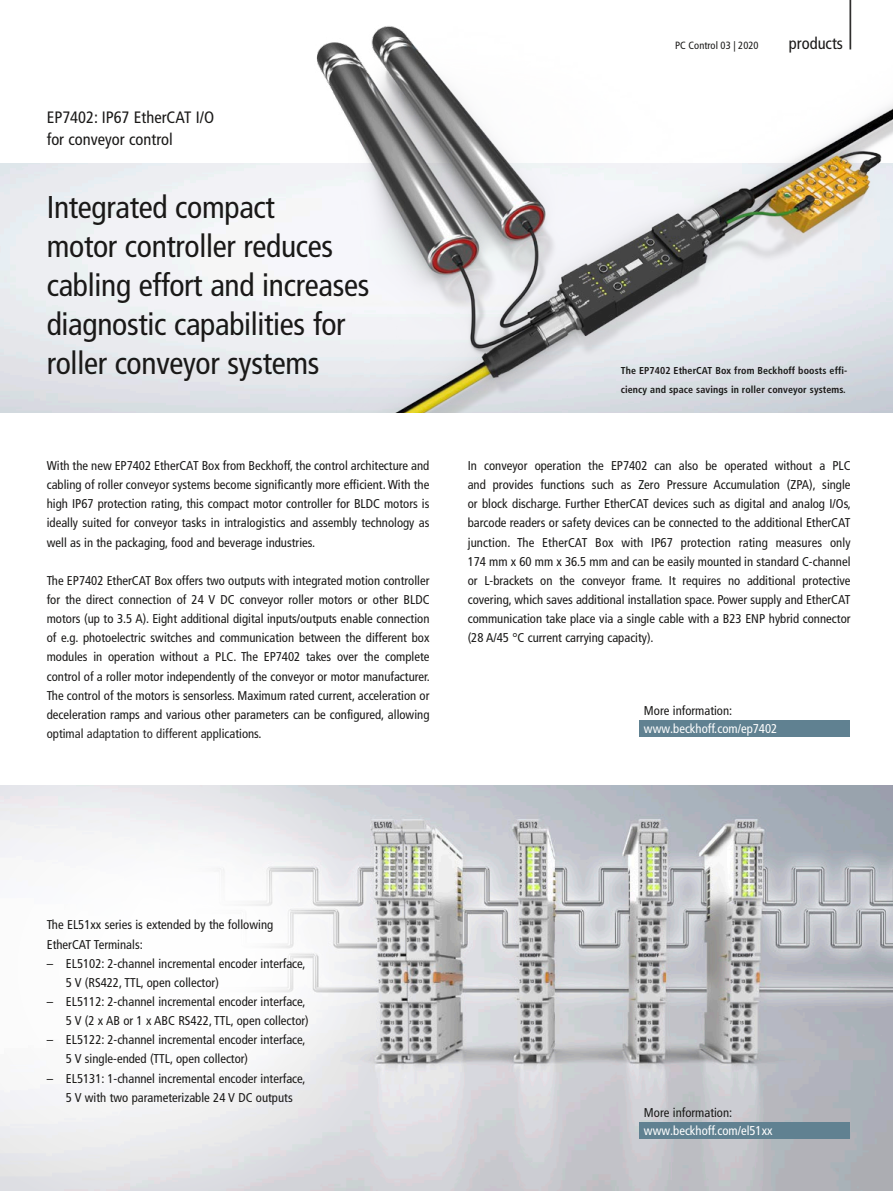
<style>
.page{position:relative;width:893px;height:1191px;background:#fff}
.page>*{position:absolute;margin:0;border:0;box-sizing:border-box;transform-origin:0 0}
.t1{font:300 condensed 61.8px "Frutiger LT Pro";color:#1a1918;scale:.49 1}
.t2{font:condensed 31.5px/39px "Frutiger LT Pro";letter-spacing:-.01em;color:#1a1918}
.t3{font:condensed 16.5px/21.3px "Frutiger LT Pro";color:#1a1918}
.t4{font:condensed 12.75px/19.2px "Frutiger LT Pro";color:#1a1918;text-align:justify}
.t5{font:condensed 12.75px "Frutiger LT Pro";color:#fff}
.t6{font:condensed 10.5px "Frutiger LT Pro";color:#1a1918}
.t7{font:700 condensed 10.05px/19.2px "Frutiger LT Pro";letter-spacing:.01em;color:#1a1918}
</style>
<div class="page">
<img style="left:474px;top:786px;width:419px;height:405px">
<div style="left:640px;top:720px;width:210px;height:16px;background:#608191"></div>
<div style="left:640px;top:1122px;width:210px;height:16px;background:#608191"></div>
<img style="left:297px;top:26px;width:596px;height:386px">
<svg style="left:0;top:785px;width:474px;height:406px;background:#ceced1"></svg>
<svg style="left:27px;top:761px;width:394px;height:394px;background:#c4c4c3"></svg>
<svg style="left:0;top:772px;width:368px;height:394px"></svg>
<p class="t3" style="left:47px;top:107px;width:169px">EP7402: IP67 EtherCAT I/O for conveyor control</p>
<h2 class="t2" style="left:47px;top:188px;width:324px">Integrated compact<br>motor controller reduces cabling effort and increases diagnostic capabilities for roller conveyor systems</h2>
<p class="t4" style="left:47px;top:456px;width:384px">With the new EP7402 EtherCAT Box from Beckhoff, the control architecture and cabling of roller conveyor systems become significantly more efficient. With the high IP67 protection rating, this compact motor controller for BLDC motors is ideally suited for conveyor tasks in intralogistics and assembly technology as well as in the packaging, food and beverage industries.</p>
<p class="t4" style="left:47px;top:571px;width:385px">The EP7402 EtherCAT Box offers two outputs with integrated motion controller for the direct connection of 24 V DC conveyor roller motors or other BLDC motors (up to 3.5 A). Eight additional digital inputs/outputs enable connection of e.g. photoelectric switches and communication between the different box modules in operation without a PLC. The EP7402 takes over the complete control of a roller motor independently of the conveyor or motor manufacturer.<br>The control of the motors is sensorless. Maximum rated current, acceleration or deceleration ramps and various other parameters can be configured, allowing optimal adaptation to different applications.</p>
<h1 class="t1" style="left:847px;top:-23px;width:15px">|</h1>
<p class="t6" style="left:675px;top:39px;width:85px">PC Control 03 | 2020</p>
<p class="t3" style="left:789px;top:33px;width:56px">products</p>
<p class="t7" style="left:621px;top:361px;width:228px">The EP7402 EtherCAT Box from Beckhoff boosts effi&shy;ciency and space savings in roller conveyor systems.</p>
<p class="t4" style="left:468px;top:456px;width:385px">In conveyor operation the EP7402 can also be operated without a PLC and provides functions such as Zero Pressure Accumulation (ZPA), single or block discharge. Further EtherCAT devices such as digital and analog I/Os, barcode readers or safety devices can be connected to the additional EtherCAT junction. The EtherCAT Box with IP67 protection rating measures only 174 mm x 60 mm x 36.5 mm and can be easily mounted in standard C-channel or L-brackets on the conveyor frame. It requires no additional protective covering, which saves additional installation space. Power supply and EtherCAT communication take place via a single cable with a B23 ENP hybrid connector (28 A/45 °C current carrying capacity).</p>
<p class="t4" style="left:644px;top:701px;width:90px">More information:</p>
<p class="t5" style="left:644px;top:721px;width:135px">www.beckhoff.com/ep7402</p>
<p class="t4" style="left:47px;top:915px;width:228px">The EL51xx series is extended by the following<br>EtherCAT Terminals:</p>
<p class="t4" style="left:66px;top:953px;width:241px;text-indent:-19px">– EL5102: 2-channel incremental encoder interface,<br>5 V (RS422, TTL, open collector)</p>
<p class="t4" style="left:47px;top:992px;width:264px;text-align:right">– EL5112: 2-channel incremental encoder interface,<br>5 V (2 x AB or 1 x ABC RS422, TTL, open collector)</p>
<p class="t4" style="left:66px;top:1030px;width:241px;text-indent:-19px">– EL5122: 2-channel incremental encoder interface,<br>5 V single-ended (TTL, open collector)</p>
<p class="t4" style="left:47px;top:1068px;width:260px;text-align:center">– EL5131: 1-channel incremental encoder interface,<br>5 V with two parameterizable 24 V DC outputs</p>
<p class="t4" style="left:644px;top:1102px;width:90px">More information:</p>
<p class="t5" style="left:644px;top:1123px;width:130px">www.beckhoff.com/el51xx</p>
</div>
